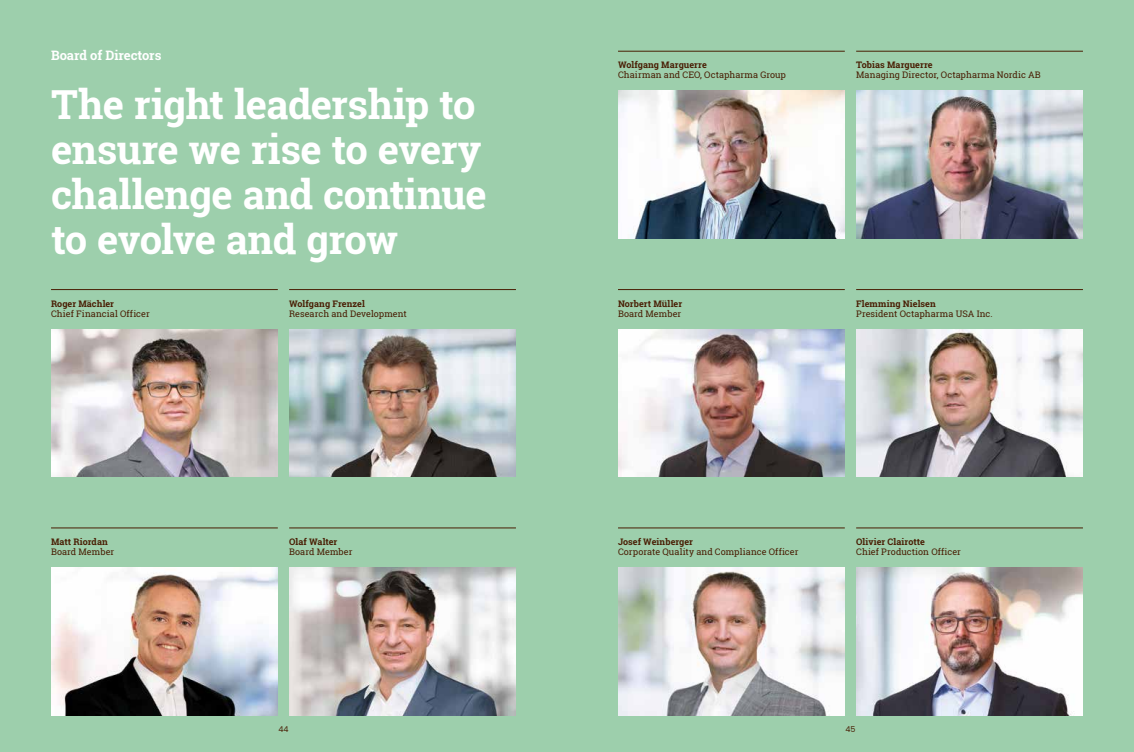
<style>
.page{position:relative;width:1134px;height:752px;background:#fff}
.page>*{position:absolute;margin:0;border:0;box-sizing:border-box;transform-origin:0 0}
.t1{font:700 40px/45px "Roboto Slab";letter-spacing:-.015em;color:#fff}
.t2{font:700 13px "Roboto Slab";letter-spacing:-.005em;color:#fff}
.t3{font:9px "Roboto Slab";letter-spacing:.005em;color:#491e04}
.t4{font:700 9px "Roboto Slab";letter-spacing:.005em;color:#491e04}
.t5{font:8px "Poppins";color:#491e04}
</style>
<div class="page">
<div style="left:0;top:0;width:1134px;height:751px;background:#9dcfac"></div>
<img style="left:618px;top:329px;width:227px;height:147px">
<img style="left:51px;top:329px;width:227px;height:147px">
<img style="left:618px;top:91px;width:227px;height:147px">
<img style="left:51px;top:567px;width:227px;height:147px">
<img style="left:289px;top:329px;width:227px;height:147px">
<img style="left:856px;top:91px;width:227px;height:147px">
<img style="left:289px;top:567px;width:227px;height:147px">
<img style="left:856px;top:329px;width:227px;height:147px">
<img style="left:618px;top:567px;width:227px;height:147px">
<img style="left:856px;top:567px;width:227px;height:147px">
<hr style="left:856px;top:527px;width:227px;height:1px;background:#491e04">
<hr style="left:289px;top:289px;width:227px;height:1px;background:#491e04">
<hr style="left:618px;top:51px;width:227px;height:1px;background:#491e04">
<hr style="left:51px;top:527px;width:227px;height:1px;background:#491e04">
<hr style="left:618px;top:289px;width:227px;height:1px;background:#491e04">
<hr style="left:856px;top:51px;width:227px;height:1px;background:#491e04">
<hr style="left:289px;top:527px;width:227px;height:1px;background:#491e04">
<hr style="left:856px;top:289px;width:227px;height:1px;background:#491e04">
<hr style="left:51px;top:289px;width:227px;height:1px;background:#491e04">
<hr style="left:618px;top:527px;width:227px;height:1px;background:#491e04">
<h2 class="t2" style="left:51px;top:47px;width:112px">Board of Directors</h2>
<h1 class="t1" style="left:51px;top:82px;width:437px">The right leadership to ensure we rise to every challenge and continue to evolve and grow</h1>
<p class="t4" style="left:618px;top:59px;width:90px">Wolfgang Marguerre</p>
<p class="t3" style="left:618px;top:69px;width:170px">Chairman and CEO, Octapharma Group</p>
<p class="t4" style="left:856px;top:59px;width:78px">Tobias Marguerre</p>
<p class="t3" style="left:856px;top:69px;width:186px">Managing Director, Octapharma Nordic AB</p>
<p class="t4" style="left:51px;top:297px;width:65px">Roger Mächler</p>
<p class="t3" style="left:51px;top:307px;width:100px">Chief Financial Officer</p>
<p class="t4" style="left:289px;top:297px;width:77px">Wolfgang Frenzel</p>
<p class="t3" style="left:289px;top:307px;width:119px">Research and Development</p>
<p class="t4" style="left:618px;top:297px;width:66px">Norbert Müller</p>
<p class="t3" style="left:618px;top:307px;width:65px">Board Member</p>
<p class="t4" style="left:856px;top:297px;width:81px">Flemming Nielsen</p>
<p class="t3" style="left:856px;top:307px;width:138px">President Octapharma USA Inc.</p>
<p class="t4" style="left:51px;top:535px;width:58px">Matt Riordan</p>
<p class="t3" style="left:51px;top:545px;width:65px">Board Member</p>
<p class="t4" style="left:289px;top:535px;width:50px">Olaf Walter</p>
<p class="t3" style="left:289px;top:545px;width:65px">Board Member</p>
<p class="t4" style="left:618px;top:535px;width:77px">Josef Weinberger</p>
<p class="t3" style="left:618px;top:545px;width:182px">Corporate Quality and Compliance Officer</p>
<p class="t4" style="left:856px;top:535px;width:70px">Olivier Clairotte</p>
<p class="t3" style="left:856px;top:545px;width:106px">Chief Production Officer</p>
<p class="t5" style="left:279px;top:724px;width:11px">44</p>
<p class="t5" style="left:845px;top:724px;width:11px">45</p>
</div>
